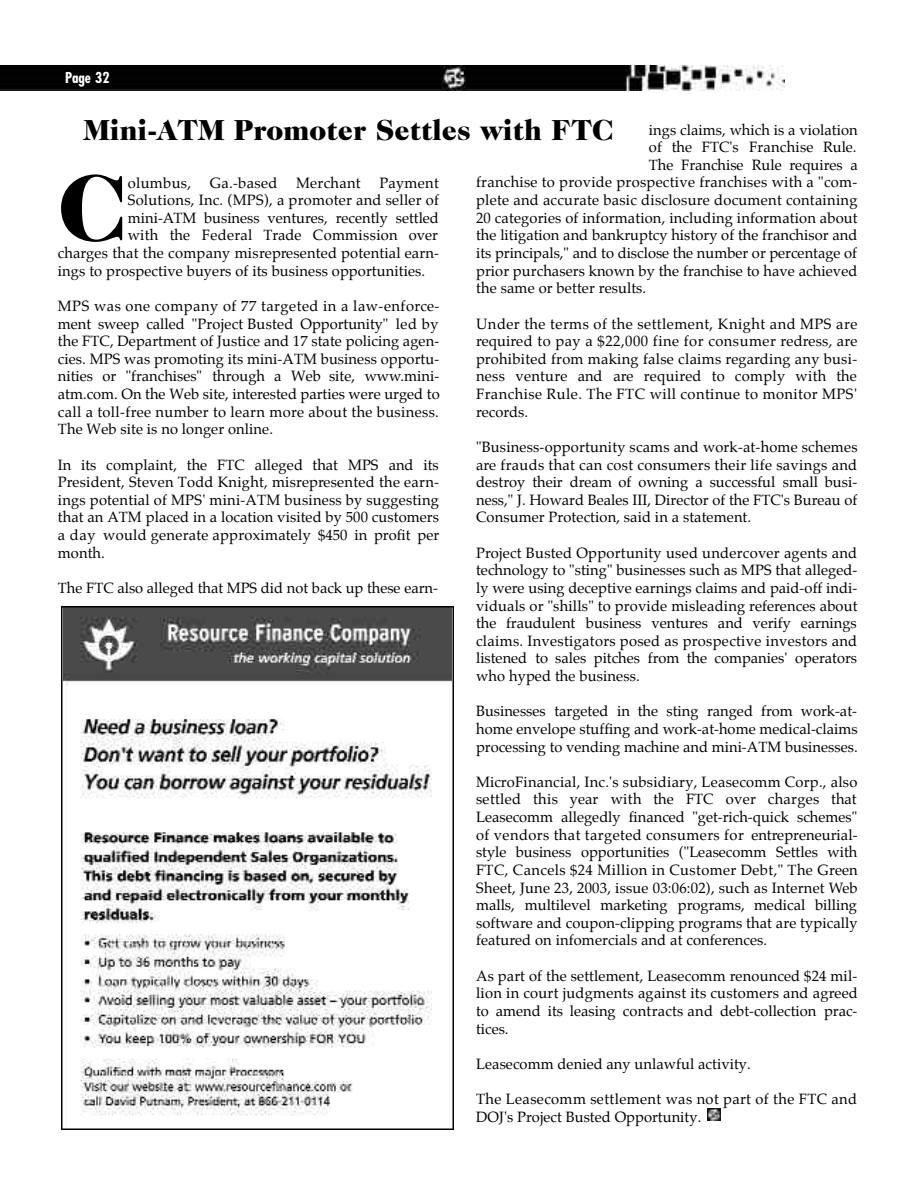
<style>
.page{position:relative;width:918px;height:1188px;background:#fff}
.page>*{position:absolute;margin:0;border:0;box-sizing:border-box;transform-origin:0 0}
.t1{font:900 94.95px "Caslon Two Twenty Four";color:#000}
.t2{font:900 29.4px "Caslon Two Twenty Four";color:#000}
.t3{font:14.7px/17.7px "Palatino";letter-spacing:.005em;color:#000;text-align:justify}
.t4{font:14.7px/17.7px "Palatino";letter-spacing:.025em;color:#000}
.t5{font:700 condensed 14.7px "Futura";color:#fff}
</style>
<div class="page">
<svg style="left:707px;top:1108px;width:14px;height:13px"></svg>
<svg style="left:708px;top:1109px;width:13px;height:12px"></svg>
<img style="left:0;top:66px;width:785px;height:25px">
<img style="left:62px;top:606px;width:391px;height:523px">
<p class="t5" style="left:65px;top:71px;width:46px">Page 3 2</p>
<h2 class="t2" style="left:84px;top:118px;width:531px">Mini-ATM Promoter Settles with FTC</h2>
<p class="t3" style="left:649px;top:122px;width:210px">ings claims, which is a violation</p>
<p class="t3" style="left:649px;top:139px;width:209px">of the FTC's Franchise Rule.</p>
<p class="t3" style="left:649px;top:157px;width:210px">The Franchise Rule re q u i res a</p>
<p class="t3" style="left:476px;top:175px;width:383px">franchise to provide prospective franchises with a "com-</p>
<p class="t3" style="left:476px;top:192px;width:383px">plete and accurate basic disclosure document containing</p>
<p class="t3" style="left:476px;top:210px;width:383px">20 categories of information, including information about</p>
<p class="t3" style="left:476px;top:228px;width:383px">the litigation and bankruptcy history of the franchisor and</p>
<p class="t3" style="left:476px;top:245px;width:383px">its principals," and to disclose the number or percentage of</p>
<p class="t3" style="left:476px;top:263px;width:383px">prior purchasers known by the franchise to have achieved</p>
<p class="t3" style="left:476px;top:280px;width:172px">the same or better re s u l t s .</p>
<p class="t3" style="left:476px;top:316px;width:383px">Under the terms of the settlement, Knight and MPS are re q u i red to pay a $22,000 fine for consumer re d ress, are p rohibited from making false claims re g a rding any busi&shy;ness venture and are re q u i red to comply with the Franchise Rule. The FTC will continue to monitor MPS' re c o rd s .</p>
<p class="t3" style="left:476px;top:439px;width:383px">"Business-opportunity scams and work-at-home schemes a re frauds that can cost consumers their life savings and d e s t roy their dream of owning a successful small busi&shy;ness," J. Howard Beales III, Director of the FTC's Bureau of Consumer Protection, said in a statement.</p>
<p class="t3" style="left:476px;top:545px;width:383px">P roject Busted Opportunity used undercover agents and technology to "sting" businesses such as MPS that alleged&shy;ly were using deceptive earnings claims and paid-off indi&shy;viduals or "shills" to provide misleading re f e rences about the fraudulent business ventures and verify earnings claims. Investigators posed as prospective investors and listened to sales pitches from the companies' operators who hyped the business.</p>
<p class="t3" style="left:476px;top:703px;width:383px">Businesses targeted in the sting ranged from work-at&shy;home envelope stuffing and work-at-home medical-claims p rocessing to vending machine and mini-ATM businesses.</p>
<p class="t3" style="left:476px;top:774px;width:383px">M i c roFinancial, Inc.'s subsidiary, Leasecomm Corp., also settled this year with the FTC over charges that Leasecomm allegedly financed "get-rich-quick schemes" of vendors that targeted consumers for entre p re n e u r i a l - style business opportunities ("Leasecomm Settles with FTC, Cancels $24 Million in Customer Debt," The Gre e n Sheet, June 23, 2003, issue 03:06:02), such as Internet We b malls, multilevel marketing programs, medical billing s o f t w a re and coupon-clipping programs that are typically f e a t u red on infomercials and at confere n c e s .</p>
<p class="t3" style="left:476px;top:968px;width:383px">As part of the settlement, Leasecomm renounced $24 mil&shy;lion in court judgments against its customers and agre e d to amend its leasing contracts and debt-collection prac&shy;tices.</p>
<p class="t3" style="left:476px;top:1056px;width:276px">Leasecomm denied any unlawful activity.</p>
<p class="t4" style="left:476px;top:1091px;width:383px">The Leasecomm settlement was not part of the FTC and<br>DOJ's Project Busted Opportunity.</p>
<h1 class="t1" style="left:58px;top:171px;width:70px">C</h1>
<p class="t4" style="left:128px;top:175px;width:65px">olumbus,</p>
<p class="t3" style="left:210px;top:175px;width:69px">Ga.-based</p>
<p class="t3" style="left:296px;top:175px;width:66px">Merchant</p>
<p class="t3" style="left:379px;top:175px;width:61px">Payment</p>
<p class="t3" style="left:128px;top:192px;width:313px">Solutions, Inc. (MPS), a promoter and seller of</p>
<p class="t3" style="left:128px;top:210px;width:313px">m i n i - ATM business ventures, recently settled</p>
<p class="t3" style="left:128px;top:228px;width:312px">with the Federal Trade Commission over</p>
<p class="t3" style="left:58px;top:245px;width:383px">c h a rges that the company misre p resented potential earn-</p>
<p class="t3" style="left:58px;top:263px;width:369px">ings to prospective buyers of its business opportunities.</p>
<p class="t3" style="left:58px;top:298px;width:383px">MPS was one company of 77 targeted in a law-enforc e&shy;ment sweep called "Project Busted Opportunity" led by the FTC, Department of Justice and 17 state policing agen&shy;cies. MPS was promoting its mini-ATM business opportu&shy;nities or "franchises" through a Web site, www. m i n i - atm.com. On the Web site, interested parties were urged to call a toll-free number to learn more about the business.<br>The Web site is no longer online.</p>
<p class="t3" style="left:58px;top:457px;width:383px">In its complaint, the FTC alleged that MPS and its P resident, Steven Todd Knight, misre p resented the earn&shy;ings potential of MPS' mini-ATM business by suggesting that an ATM placed in a location visited by 500 customers a day would generate approximately $450 in profit per m o n t h .</p>
<p class="t3" style="left:58px;top:580px;width:382px">The FTC also alleged that MPS did not back up these earn-</p>
</div>
